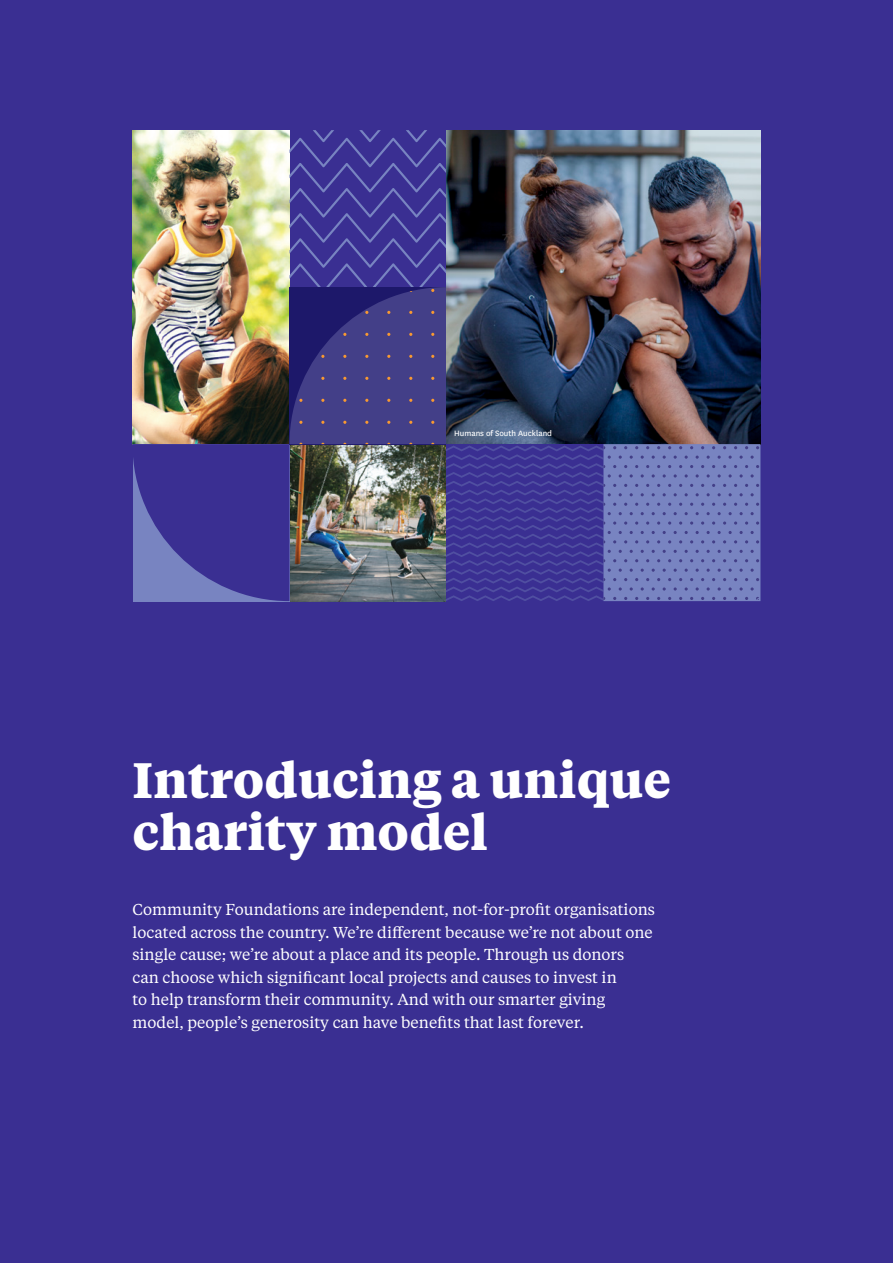
<style>
.page{position:relative;width:893px;height:1263px;background:#3a2f92}
.page>*{position:absolute;margin:0;border:0;box-sizing:border-box;transform-origin:0 0}
.t1{font:700 49.5px/52.5px "Tiempos Text";color:#fff}
.t2{font:15.75px/22.5px "Tiempos Text";color:#fff}
.t3{font:9px "National";color:#fff}
</style>
<div class="page">
<img style="left:132px;top:130px;width:627px;height:471px">
<p class="t3" style="left:454px;top:427px;width:99px">Humans of South Auckland</p>
<p class="t1" style="left:132px;top:751px;width:540px">Introducing a unique charity model</p>
<p class="t2" style="left:132px;top:898px;width:524px">Community Foundations are independent, not-for-profit organisations located across the country. We’re different because we’re not about one single cause; we’re about a place and its people. Through us donors<br>can choose which significant local projects and causes to invest in<br>to help transform their community. And with our smarter giving model, people’s generosity can have benefits that last forever.</p>
</div>
